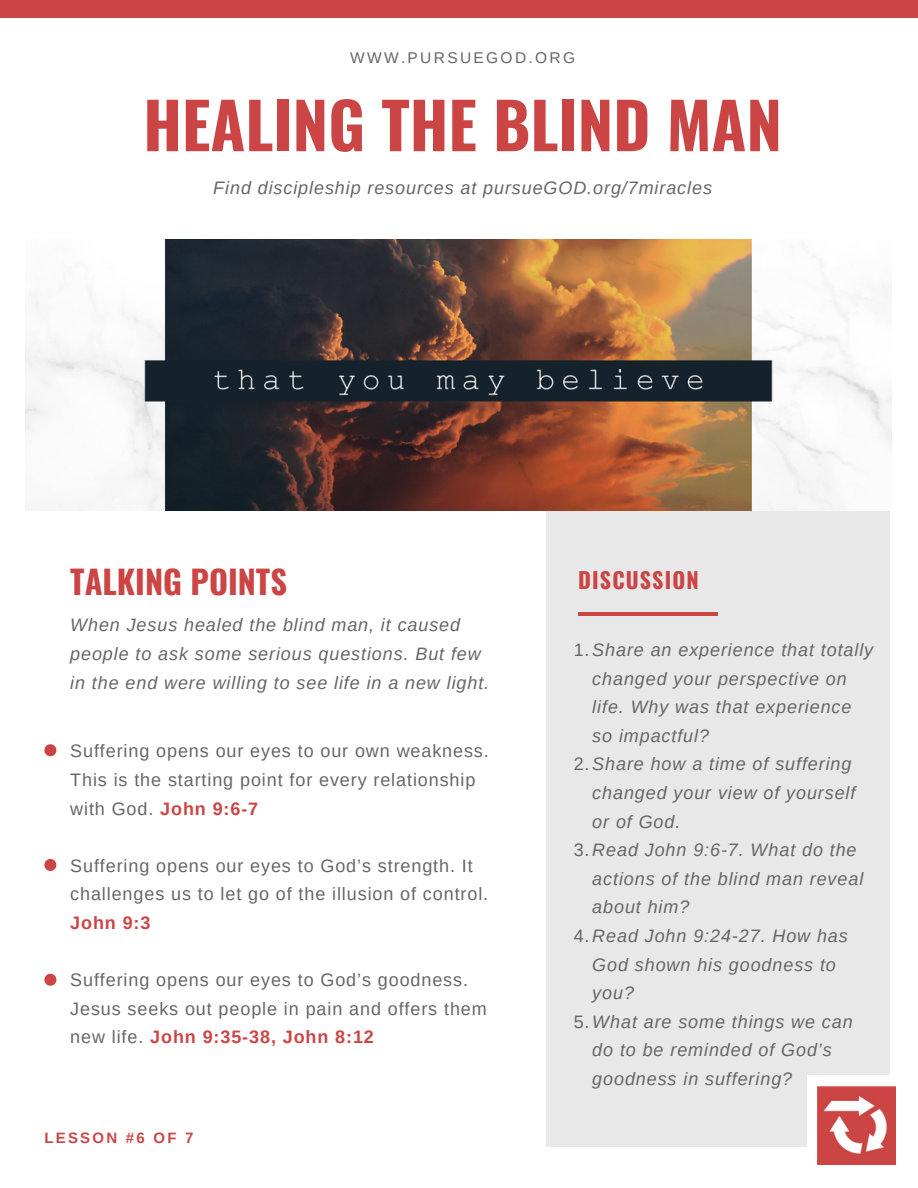
<style>
.page{position:relative;width:918px;height:1188px;background:#fff}
.page>*{position:absolute;margin:0;border:0;box-sizing:border-box;transform-origin:0 0}
.t1{font:700 63.45px "Oswald";color:#cc4545}
.t2{font:700 32.4px "Oswald";color:#cc4545}
.t3{font:700 22.05px "Oswald";letter-spacing:.05em;color:#cc4545}
.t4{font:italic 18px/28.7px "Arimo";letter-spacing:.05em;color:#666}
.t5{font:18px/28.7px "Arimo";letter-spacing:.05em;color:#666}
.t6{font:700 18px "Arimo";color:#cc4545}
.t7{font:15.45px "Arimo";letter-spacing:.15em;color:#666}
.t8{font:700 15px "Arimo";letter-spacing:.15em;color:#cc4545}
.s1{font-weight:700;color:#cc4545}
.s2{font-style:normal}
</style>
<div class="page">
<div style="left:0;top:0;width:918px;height:18px;background:#cc4545"></div>
<div style="left:546px;top:511px;width:344px;height:635px;background:#e8e8e8"></div>
<svg style="left:44px;top:744px;width:12px;height:12px"></svg>
<svg style="left:44px;top:859px;width:12px;height:12px"></svg>
<svg style="left:44px;top:974px;width:12px;height:12px"></svg>
<img style="left:26px;top:239px;width:866px;height:272px">
<div style="left:808px;top:1075px;width:98px;height:90px;background:#fff"></div>
<img style="left:817px;top:1086px;width:79px;height:79px">
<hr style="left:578px;top:612px;width:140px;height:4px;background:#cc4545">
<p class="t7" style="left:350px;top:49px;width:227px">WWW.PURSUEGOD.ORG</p>
<h1 class="t1" style="left:143px;top:76px;width:640px">HEALING THE BLIND MAN</h1>
<p class="t4" style="left:213px;top:173px;width:500px">Find discipleship resources at pursueGOD.org/7miracles</p>
<h2 class="t2" style="left:70px;top:556px;width:218px">TALKING POINTS</h2>
<p class="t4" style="left:70px;top:611px;width:421px">When Jesus healed the blind man, it caused people to ask some serious questions. But few in the end were willing to see life in a new light.</p>
<p class="t5" style="left:70px;top:737px;width:420px">Suffering opens our eyes to our own weakness.<br>This is the starting point for every relationship with God. <span class="s1">John 9:6-7</span></p>
<p class="t5" style="left:70px;top:851px;width:420px">Suffering opens our eyes to God’s strength. It challenges us to let go of the illusion of control.</p>
<p class="t6" style="left:70px;top:913px;width:82px">John 9:3</p>
<p class="t5" style="left:70px;top:966px;width:418px">Suffering opens our eyes to God’s goodness.<br>Jesus seeks out people in pain and offers them new life. <span class="s1">John 9:35-38, John 8:12</span></p>
<p class="t8" style="left:44px;top:1130px;width:151px">LESSON #6 OF 7</p>
<p class="t3" style="left:578px;top:563px;width:122px">DISCUSSION</p>
<p class="t4" style="left:574px;top:636px;width:301px"><span class="s2">1.</span>Share an experience that totally</p>
<p class="t4" style="left:592px;top:664px;width:256px">changed your perspective on</p>
<p class="t4" style="left:592px;top:693px;width:261px">life. Why was that experience</p>
<p class="t4" style="left:592px;top:721px;width:118px">so impactful?</p>
<p class="t4" style="left:574px;top:750px;width:279px"><span class="s2">2.</span>Share how a time of suffering</p>
<p class="t4" style="left:592px;top:778px;width:265px">changed your view of yourself</p>
<p class="t4" style="left:592px;top:807px;width:90px">or of God.</p>
<p class="t4" style="left:574px;top:836px;width:284px"><span class="s2">3.</span>Read John 9:6-7. What do the</p>
<p class="t4" style="left:592px;top:864px;width:273px">actions of the blind man reveal</p>
<p class="t4" style="left:592px;top:893px;width:99px">about him?</p>
<p class="t4" style="left:574px;top:921px;width:276px"><span class="s2">4.</span>Read John 9:24-27. How has</p>
<p class="t4" style="left:592px;top:950px;width:245px">God shown his goodness to</p>
<p class="t4" style="left:592px;top:979px;width:43px">you?</p>
<p class="t4" style="left:574px;top:1007px;width:280px"><span class="s2">5.</span>What are some things we can</p>
<p class="t4" style="left:592px;top:1036px;width:241px">do to be reminded of God’s</p>
<p class="t4" style="left:592px;top:1064px;width:201px">goodness in suffering?</p>
</div>
